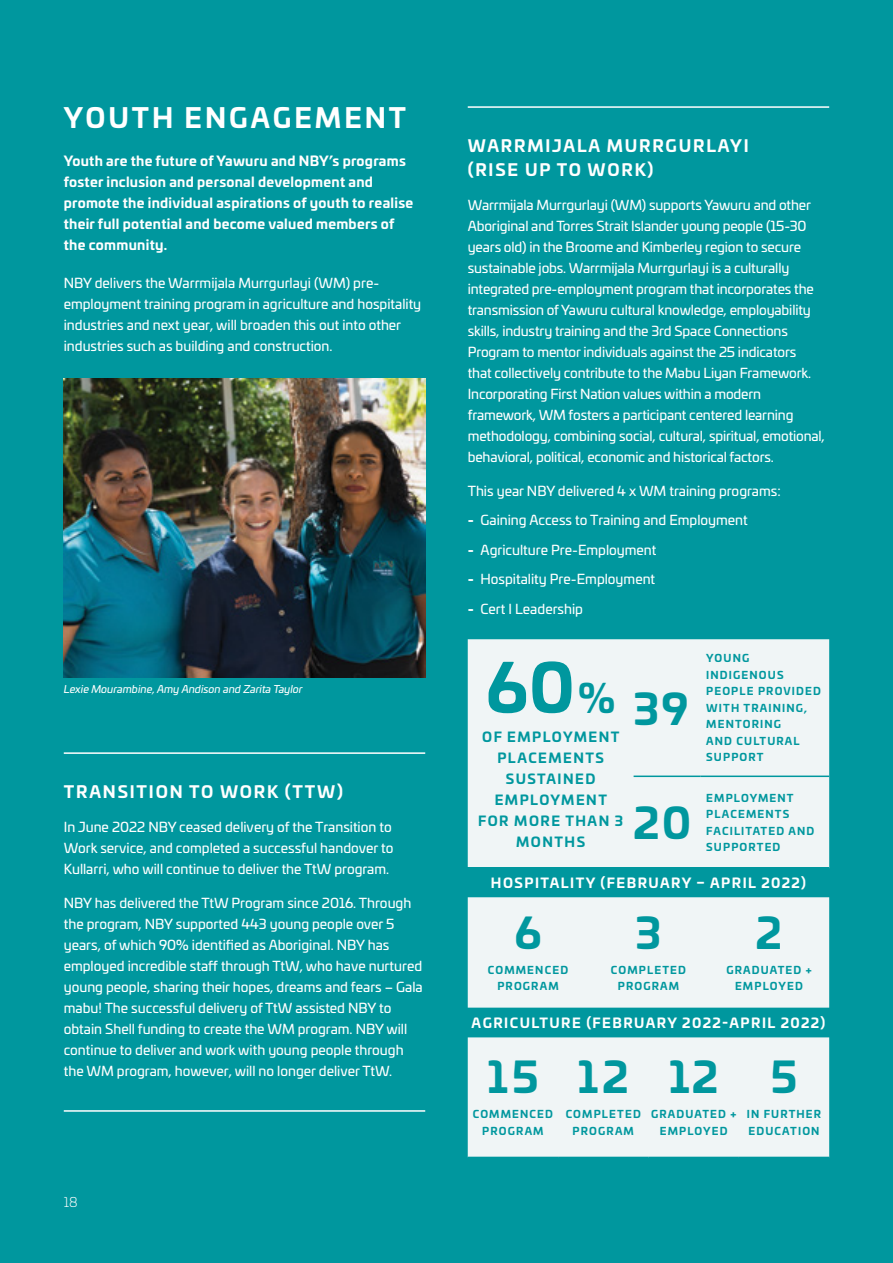
<style>
.page{position:relative;width:893px;height:1263px;background:#00979e}
.page>*{position:absolute;margin:0;border:0;box-sizing:border-box;transform-origin:0 0}
.t1{font:700 66px "Univia Pro";color:#00979e}
.t2{font:700 42px "Univia Pro";letter-spacing:.06em;color:#00979e}
.t3{font:700 27px "Univia Pro";letter-spacing:.11em;color:#fff}
.t4{font:700 16.5px/24px "Univia Pro";letter-spacing:.11em;color:#fff}
.t5{font:13.5px/21px "Univia Pro";color:#fff}
.t6{font:700 13.5px/21px "Univia Pro";letter-spacing:.02em;color:#fff}
.t7{font:700 13.5px "Univia Pro";letter-spacing:.11em;color:#fff}
.t8{font:700 13.5px/21px "Univia Pro";letter-spacing:.11em;color:#00979e;text-align:center}
.t9{font:300 13.5px "Univia Pro";color:#fff}
.t10{font:700 10.5px/16.5px "Univia Pro";letter-spacing:.11em;color:#00979e;text-align:center}
.t11{font:italic 10.5px "Univia Pro";color:#fff}
.s1{font-weight:700}
.s2{font-size:39px}
</style>
<div class="page">
<hr style="left:64px;top:752px;width:361px;height:2px;background:#fff">
<hr style="left:64px;top:1110px;width:361px;height:2px;background:#fff">
<hr style="left:468px;top:106px;width:361px;height:2px;background:#fff">
<div style="left:468px;top:639px;width:361px;height:228px;background:#f0f5f6"></div>
<hr style="left:634px;top:775px;width:66px;height:2px;background:#00979e">
<hr style="left:700px;top:775px;width:129px;height:2px;background:#00979e">
<div style="left:468px;top:897px;width:361px;height:111px;background:#f0f5f6"></div>
<div style="left:468px;top:1037px;width:361px;height:120px;background:#f0f5f6"></div>
<img style="left:64px;top:378px;width:361px;height:299px">
<h3 class="t3" style="left:64px;top:96px;width:344px">YOUTH ENGAGEMENT</h3>
<p class="t6" style="left:64px;top:149px;width:351px">Youth are the future of Yawuru and NBY’s programs foster inclusion and personal development and promote the individual aspirations of youth to realise their full potential and become valued members of the community.</p>
<p class="t5" style="left:64px;top:272px;width:359px">NBY delivers the Warrmijala Murrgurlayi (WM) pre&shy;employment training program in agriculture and hospitality industries and next year, will broaden this out into other industries such as building and construction.</p>
<p class="t11" style="left:64px;top:681px;width:241px">Lexie Mourambine, Amy Andison and Zarita Taylor</p>
<p class="t4" style="left:64px;top:779px;width:281px">TRANSITION TO WORK (TTW)</p>
<p class="t5" style="left:64px;top:816px;width:331px">In June 2022 NBY ceased delivery of the Transition to<br>Work service, and completed a successful handover to<br>Kullarri, who will continue to deliver the TtW program.</p>
<p class="t5" style="left:64px;top:892px;width:361px">NBY has delivered the TtW Program since 2016. Through the program, NBY supported 443 young people over 5 years, of which 90% identified as Aboriginal. NBY has employed incredible staff through TtW, who have nurtured young people, sharing their hopes, dreams and fears – Gala mabu! The successful delivery of TtW assisted NBY to obtain Shell funding to create the WM program. NBY will continue to deliver and work with young people through the WM program, however, will no longer deliver TtW.</p>
<p class="t9" style="left:64px;top:1193px;width:15px">18</p>
<p class="t4" style="left:468px;top:133px;width:282px">WARRMIJALA MURRGURLAYI (RISE UP TO WORK)</p>
<p class="t5" style="left:468px;top:194px;width:359px">Warrmijala Murrgurlayi (WM) supports Yawuru and other Aboriginal and Torres Strait Islander young people (15-30 years old) in the Broome and Kimberley region to secure sustainable jobs. Warrmijala Murrgurlayi is a culturally integrated pre-employment program that incorporates the transmission of Yawuru cultural knowledge, employability skills, industry training and the 3rd Space Connections Program to mentor individuals against the 25 indicators<br>that collectively contribute to the Mabu Liyan Framework.<br>Incorporating First Nation values within a modern framework, WM fosters a participant centered learning methodology, combining social, cultural, spiritual, emotional, behavioral, political, economic and historical factors.</p>
<p class="t5" style="left:468px;top:480px;width:314px">This year NBY delivered 4 x WM training programs:</p>
<p class="t5" style="left:468px;top:509px;width:282px"><span class="s1">-</span> Gaining Access to Training and Employment</p>
<p class="t5" style="left:468px;top:539px;width:190px"><span class="s1">-</span> Agriculture Pre-Employment</p>
<p class="t5" style="left:468px;top:568px;width:189px"><span class="s1">-</span> Hospitality Pre-Employment</p>
<p class="t5" style="left:468px;top:598px;width:117px"><span class="s1">-</span> Cert I Leadership</p>
<p class="t10" style="left:706px;top:649px;width:116px;text-align:left">YOUNG<br>INDIGENOUS<br>PEOPLE PROVIDED<br>WITH TRAINING,<br>MENTORING<br>AND CULTURAL<br>SUPPORT</p>
<h1 class="t1" style="left:486px;top:635px;width:130px">60<span class="s2">%</span></h1>
<p class="t8" style="left:478px;top:726px;width:146px">OF EMPLOYMENT<br>PLACEMENTS<br>SUSTAINED<br>EMPLOYMENT<br>FOR MORE THAN 3<br>MONTHS</p>
<h2 class="t2" style="left:634px;top:675px;width:56px">39</h2>
<p class="t10" style="left:706px;top:789px;width:109px;text-align:left">EMPLOYMENT<br>PLACEMENTS<br>FACILITATED AND<br>SUPPORTED</p>
<p class="t7" style="left:491px;top:872px;width:317px">HOSPITALITY (FEBRUARY – APRIL 2022)</p>
<h2 class="t2" style="left:515px;top:899px;width:28px">6</h2>
<p class="t10" style="left:488px;top:960px;width:82px">COMMENCED<br>PROGRAM</p>
<h2 class="t2" style="left:634px;top:790px;width:59px">20</h2>
<h2 class="t2" style="left:756px;top:899px;width:28px">2</h2>
<p class="t10" style="left:726px;top:960px;width:87px">GRADUATED +<br>EMPLOYED</p>
<p class="t7" style="left:472px;top:1012px;width:355px">AGRICULTURE (FEBRUARY 2022-APRIL 2022)</p>
<h2 class="t2" style="left:487px;top:1044px;width:53px">15</h2>
<p class="t10" style="left:473px;top:1105px;width:82px">COMMENCED<br>PROGRAM</p>
<h2 class="t2" style="left:636px;top:899px;width:27px">3</h2>
<p class="t10" style="left:611px;top:960px;width:77px">COMPLETED<br>PROGRAM</p>
<h2 class="t2" style="left:578px;top:1044px;width:52px">12</h2>
<p class="t10" style="left:566px;top:1105px;width:77px">COMPLETED<br>PROGRAM</p>
<h2 class="t2" style="left:669px;top:1044px;width:51px">12</h2>
<p class="t10" style="left:651px;top:1105px;width:87px">GRADUATED +<br>EMPLOYED</p>
<h2 class="t2" style="left:771px;top:1044px;width:28px">5</h2>
<p class="t10" style="left:747px;top:1105px;width:76px;text-align:left">IN FURTHER<br>EDUCATION</p>
</div>
